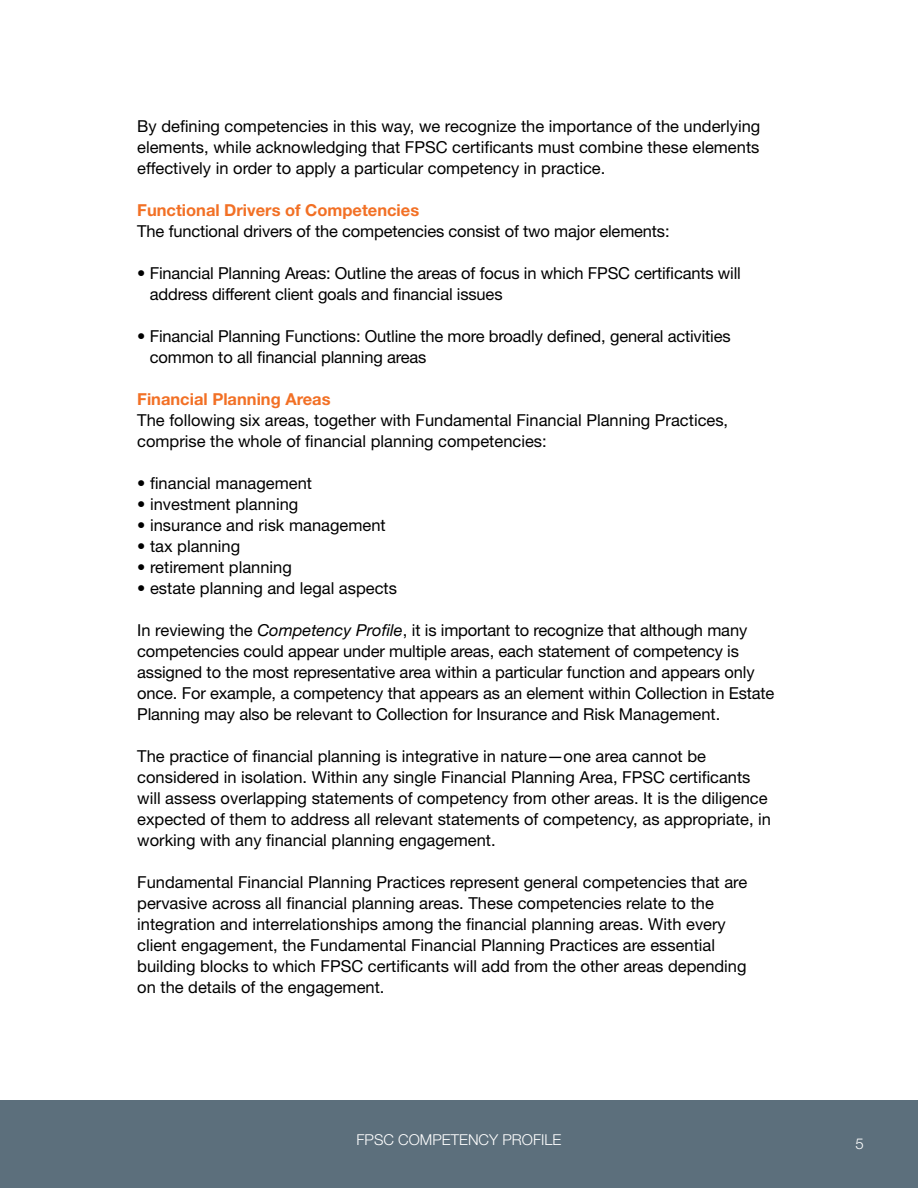
<style>
.page{position:relative;width:918px;height:1188px;background:#fff}
.page>*{position:absolute;margin:0;border:0;box-sizing:border-box;transform-origin:0 0}
.t1{font:16.5px/21px "Helvetica Neue LT Std";color:#000}
.t2{font:700 16.5px "Helvetica Neue LT Std";color:#f27025}
.t3{font:300 15px "Helvetica Neue LT Std";color:#fff}
.s1{font-style:italic}
</style>
<div class="page">
<div style="left:0;top:1100px;width:918px;height:88px;background:#5c6f7c"></div>
<p class="t1" style="left:137px;top:115px;width:625px;text-align:justify">By defining competencies in this way, we recognize the importance of the underlying elements, while acknowledging that FPSC certificants must combine these elements effectively in order to apply a particular competency in practice.</p>
<p class="t2" style="left:137px;top:200px;width:283px">Functional Drivers of Competencies</p>
<p class="t1" style="left:137px;top:220px;width:534px">The functional drivers of the competencies consist of two major elements:</p>
<p class="t1" style="left:150px;top:262px;width:593px;text-indent:-13px">• Financial Planning Areas: Outline the areas of focus in which FPSC certificants will address different client goals and financial issues</p>
<p class="t1" style="left:150px;top:325px;width:582px;text-indent:-13px">• Financial Planning Functions: Outline the more broadly defined, general activities common to all financial planning areas</p>
<p class="t2" style="left:137px;top:389px;width:195px">Financial Planning Areas</p>
<p class="t1" style="left:137px;top:409px;width:592px">The following six areas, together with Fundamental Financial Planning Practices, comprise the whole of financial planning competencies:</p>
<p class="t1" style="left:137px;top:472px;width:176px">• financial management</p>
<p class="t1" style="left:137px;top:493px;width:163px">• investment planning</p>
<p class="t1" style="left:137px;top:514px;width:250px">• insurance and risk management</p>
<p class="t1" style="left:137px;top:535px;width:104px">• tax planning</p>
<p class="t1" style="left:137px;top:556px;width:156px">• retirement planning</p>
<p class="t1" style="left:137px;top:577px;width:261px">• estate planning and legal aspects</p>
<p class="t1" style="left:137px;top:619px;width:639px">In reviewing the <span class="s1">Competency Profile</span>, it is important to recognize that although many competencies could appear under multiple areas, each statement of competency is assigned to the most representative area within a particular function and appears only once. For example, a competency that appears as an element within Collection in Estate Planning may also be relevant to Collection for Insurance and Risk Management.</p>
<p class="t1" style="left:137px;top:745px;width:635px">The practice of financial planning is integrative in nature—one area cannot be considered in isolation. Within any single Financial Planning Area, FPSC certificants will assess overlapping statements of competency from other areas. It is the diligence expected of them to address all relevant statements of competency, as appropriate, in working with any financial planning engagement.</p>
<p class="t1" style="left:137px;top:871px;width:612px">Fundamental Financial Planning Practices represent general competencies that are pervasive across all financial planning areas. These competencies relate to the integration and interrelationships among the financial planning areas. With every client engagement, the Fundamental Financial Planning Practices are essential building blocks to which FPSC certificants will add from the other areas depending on the details of the engagement.</p>
<p class="t3" style="left:357px;top:1130px;width:206px">FPSC COMPETENCY PROFILE</p>
<p class="t3" style="left:856px;top:1134px;width:10px">5</p>
</div>
